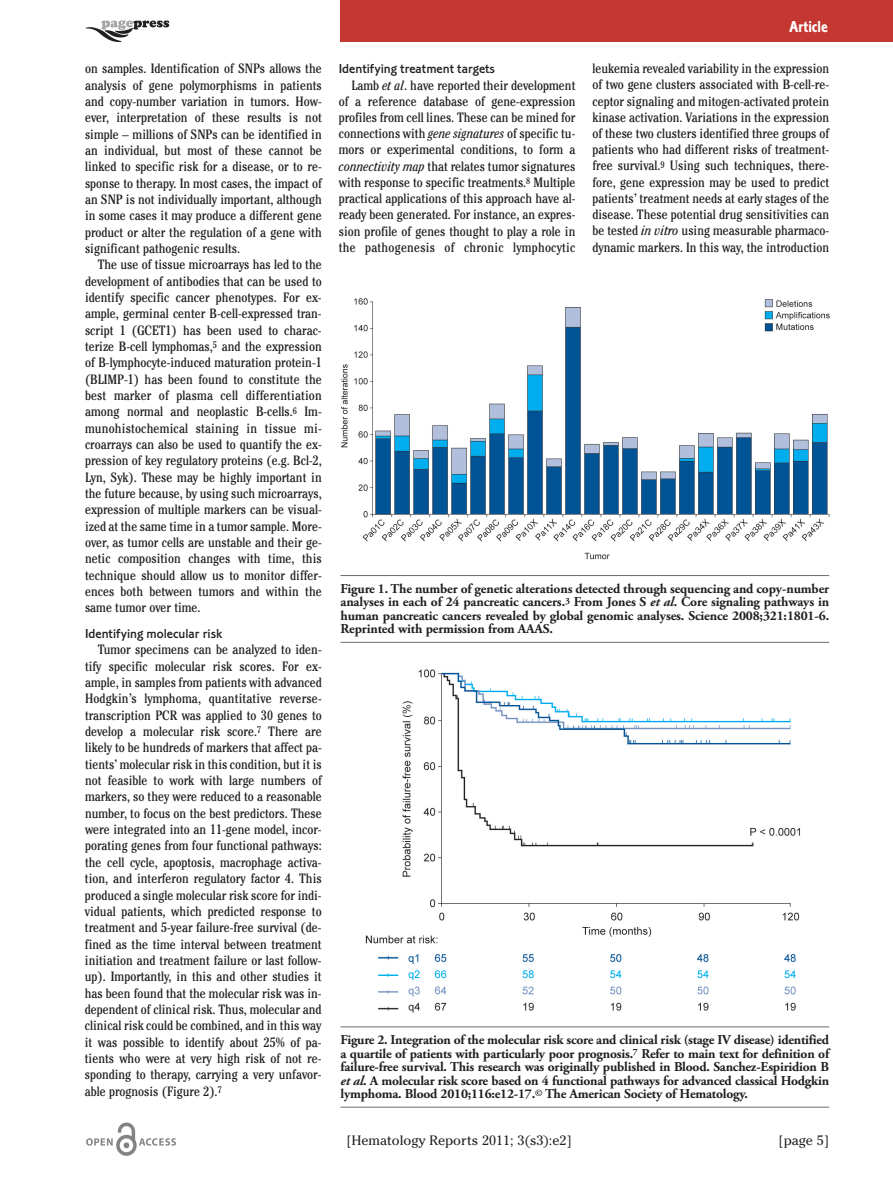
<style>
.page{position:relative;width:893px;height:1191px;background:#fff}
.page>*{position:absolute;margin:0;border:0;box-sizing:border-box;transform-origin:0 0}
.t1{font:16.5px "Corinthian Bold Condensed Plain";color:#fff}
.t2{font:condensed 13.5px/16.4px "Cheltenham";color:#231f20;text-align:justify}
.t3{font:700 13.5px/13.5px "Adobe Garamond Pro";letter-spacing:-.015em;color:#231f20;text-align:justify}
.t4{font:13.5px "Corinthian Medium Plain";color:#231f20}
.t5{font:13.5px "Cheltenham";color:#231f20}
.s1{font-style:italic}
</style>
<div class="page">
<img style="left:341px;top:298px;width:488px;height:262px">
<hr style="left:340px;top:575px;width:489px;height:1px;background:#6c6d70">
<hr style="left:340px;top:642px;width:489px;height:1px;background:#6c6d70">
<img style="left:366px;top:669px;width:434px;height:344px">
<hr style="left:340px;top:1026px;width:489px;height:1px;background:#6c6d70">
<hr style="left:340px;top:1106px;width:489px;height:1px;background:#6c6d70">
<div style="left:340px;top:0;width:553px;height:42px;background:#c43831"></div>
<img style="left:86px;top:1123px;width:90px;height:33px">
<img style="left:85px;top:20px;width:85px;height:22px">
<p class="t2" style="left:85px;top:62px;width:238px">on samples. Identification of SNPs allows the analysis of gene polymorphisms in patients and copy-number variation in tumors. How&shy;ever, interpretation of these results is not simple – millions of SNPs can be identified in an individual, but most of these cannot be linked to specific risk for a disease, or to re&shy;sponse to therapy. In most cases, the impact of an SNP is not individually important, although in some cases it may produce a different gene product or alter the regulation of a gene with significant pathogenic results.</p>
<p class="t2" style="left:85px;top:258px;width:238px;text-indent:13px">The use of tissue microarrays has led to the development of antibodies that can be used to identify specific cancer phenotypes. For ex&shy;ample, germinal center B-cell-expressed tran&shy;script 1 (GCET1) has been used to charac&shy;terize B-cell lymphomas,<sup>5</sup> and the expression of B-lymphocyte-induced maturation protein-1 (BLIMP-1) has been found to constitute the best marker of plasma cell differentiation among normal and neoplastic B-cells.<sup>6</sup> Im&shy;munohistochemical staining in tissue mi&shy;croarrays can also be used to quantify the ex&shy;pression of key regulatory proteins (e.g. Bcl-2, Lyn, Syk). These may be highly important in the future because, by using such microarrays, expression of multiple markers can be visual&shy;ized at the same time in a tumor sample. More&shy;over, as tumor cells are unstable and their ge&shy;netic composition changes with time, this technique should allow us to monitor differ&shy;ences both between tumors and within the same tumor over time.</p>
<p class="t4" style="left:85px;top:628px;width:139px">Identifying molecular risk</p>
<p class="t2" style="left:85px;top:643px;width:238px;text-indent:13px">Tumor specimens can be analyzed to iden&shy;tify specific molecular risk scores. For ex&shy;ample, in samples from patients with advanced Hodgkin’s lymphoma, quantitative reverse&shy;transcription PCR was applied to 30 genes to develop a molecular risk score.<sup>7</sup> There are likely to be hundreds of markers that affect pa&shy;tients’ molecular risk in this condition, but it is not feasible to work with large numbers of markers, so they were reduced to a reasonable number, to focus on the best predictors. These were integrated into an 11-gene model, incor&shy;porating genes from four functional pathways: the cell cycle, apoptosis, macrophage activa&shy;tion, and interferon regulatory factor 4. This produced a single molecular risk score for indi&shy;vidual patients, which predicted response to treatment and 5-year failure-free survival (de&shy;fined as the time interval between treatment initiation and treatment failure or last follow&shy;up). Importantly, in this and other studies it has been found that the molecular risk was in&shy;dependent of clinical risk. Thus, molecular and clinical risk could be combined, and in this way it was possible to identify about 25% of pa&shy;tients who were at very high risk of not re&shy;sponding to therapy, carrying a very unfavor&shy;able prognosis (Figure 2).<sup>7</sup></p>
<p class="t4" style="left:339px;top:64px;width:158px">Identifying treatment targets</p>
<p class="t2" style="left:339px;top:78px;width:238px;text-indent:13px">Lamb <span class="s1">et al</span>. have reported their development of a reference database of gene-expression profiles from cell lines. These can be mined for connections with <span class="s1">gene signatures</span> of specific tu&shy;mors or experimental conditions, to form a <span class="s1">connectivity map</span> that relates tumor signatures with response to specific treatments.<sup>8</sup> Multiple practical applications of this approach have al&shy;ready been generated. For instance, an expres&shy;sion profile of genes thought to play a role in the pathogenesis of chronic lymphocytic</p>
<p class="t1" style="left:789px;top:21px;width:40px">Article</p>
<p class="t2" style="left:592px;top:62px;width:238px">leukemia revealed variability in the expression of two gene clusters associated with B-cell-re&shy;ceptor signaling and mitogen-activated protein kinase activation. Variations in the expression of these two clusters identified three groups of patients who had different risks of treatment&shy;free survival.<sup>9</sup> Using such techniques, there&shy;fore, gene expression may be used to predict patients’ treatment needs at early stages of the disease. These potential drug sensitivities can be tested <span class="s1">in vitro</span> using measurable pharmaco&shy;dynamic markers. In this way, the introduction</p>
<p class="t3" style="left:340px;top:583px;width:490px">Figure 1. The number of genetic alterations detected through sequencing and copy-number analyses in each of 24 pancreatic cancers.<sup>3</sup> From Jones S <span class="s1">et al</span>. Core signaling pathways in human pancreatic cancers revealed by global genomic analyses. Science 2008;321:1801-6.<br>Reprinted with permission from AAAS.</p>
<p class="t3" style="left:340px;top:1034px;width:490px">Figure 2. Integration of the molecular risk score and clinical risk (stage IV disease) identified a quartile of patients with particularly poor prognosis.<sup>7</sup> Refer to main text for definition of failure-free survival. This research was originally published in Blood. Sanchez-Espiridion B <span class="s1">et al</span>. A molecular risk score based on 4 functional pathways for advanced classical Hodgkin lymphoma. Blood 2010;116:e12-17.<sup>©</sup> The American Society of Hematology.</p>
<p class="t5" style="left:347px;top:1132px;width:227px">[Hematology Reports 2011; 3(s3):e2]</p>
<p class="t5" style="left:778px;top:1132px;width:52px">[page 5]</p>
</div>
